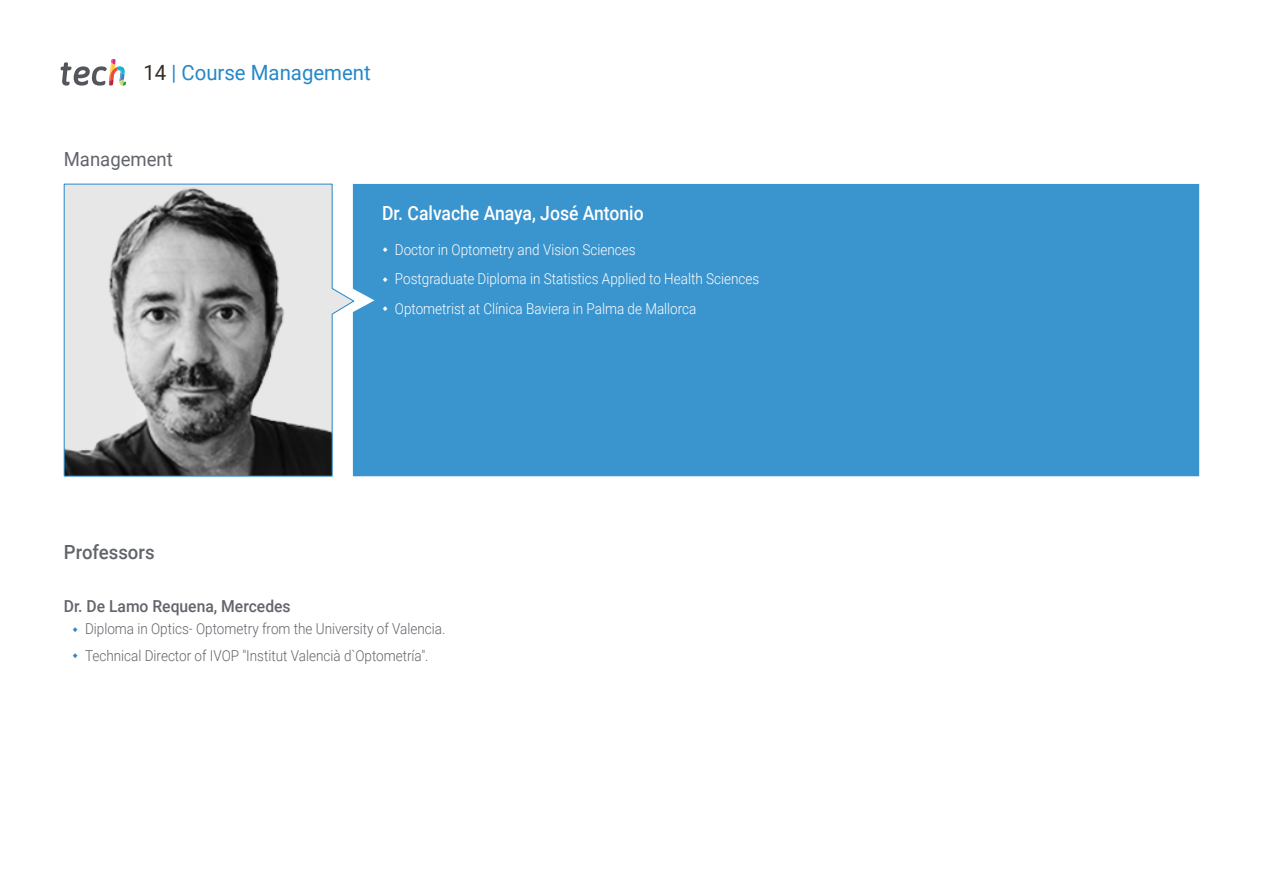
<style>
.page{position:relative;width:1263px;height:893px;background:#fff}
.page>*{position:absolute;margin:0;border:0;box-sizing:border-box;transform-origin:0 0}
.t1{font:21px "Roboto";color:#2488c9}
.t2{font:500 19.5px "Roboto";color:#fff;scale:.9 1}
.t3{font:19.5px "Roboto";color:#61646a;scale:.95 1}
.t4{font:500 19.5px "Roboto";color:#61646a;scale:.95 1}
.t5{font:500 16.5px "Roboto";color:#61646a;scale:.95 1}
.t6{font:300 15px/29.7px "Roboto";color:#fff;scale:.9 1}
.t7{font:300 15px/26.7px "Roboto";color:#61646a;scale:.9 1}
.s1{color:#312e20}
</style>
<div class="page">
<svg style="left:61px;top:59px;width:65px;height:27px"></svg>
<div style="left:354px;top:184px;width:845px;height:292px;background:#3a94ce"></div>
<svg style="left:64px;top:184px;width:290px;height:292px"></svg>
<svg style="left:383px;top:247px;width:4px;height:5px"></svg>
<svg style="left:383px;top:277px;width:4px;height:5px"></svg>
<svg style="left:383px;top:306px;width:4px;height:5px"></svg>
<h1 class="t1" style="left:144px;top:57px;width:229px"><span class="s1">14</span> | Course Management</h1>
<h2 class="t3" style="left:64px;top:145px;width:116px">Management</h2>
<h2 class="t4" style="left:64px;top:538px;width:97px">Professors</h2>
<h2 class="t2" style="left:382px;top:199px;width:292px">Dr. Calvache Anaya, José Antonio</h2>
<p class="t6" style="left:395px;top:234px;width:406px">Doctor in Optometry and Vision Sciences<br>Postgraduate Diploma in Statistics Applied to Health Sciences<br>Optometrist at Clínica Baviera in Palma de Mallorca</p>
<p class="t5" style="left:64px;top:595px;width:240px">Dr. De Lamo Requena, Mercedes</p>
<p class="t7" style="left:85px;top:615px;width:402px">Diploma in Optics- Optometry from the University of Valencia.<br>Technical Director of IVOP "Institut Valencià d`Optometría".</p>
</div>
